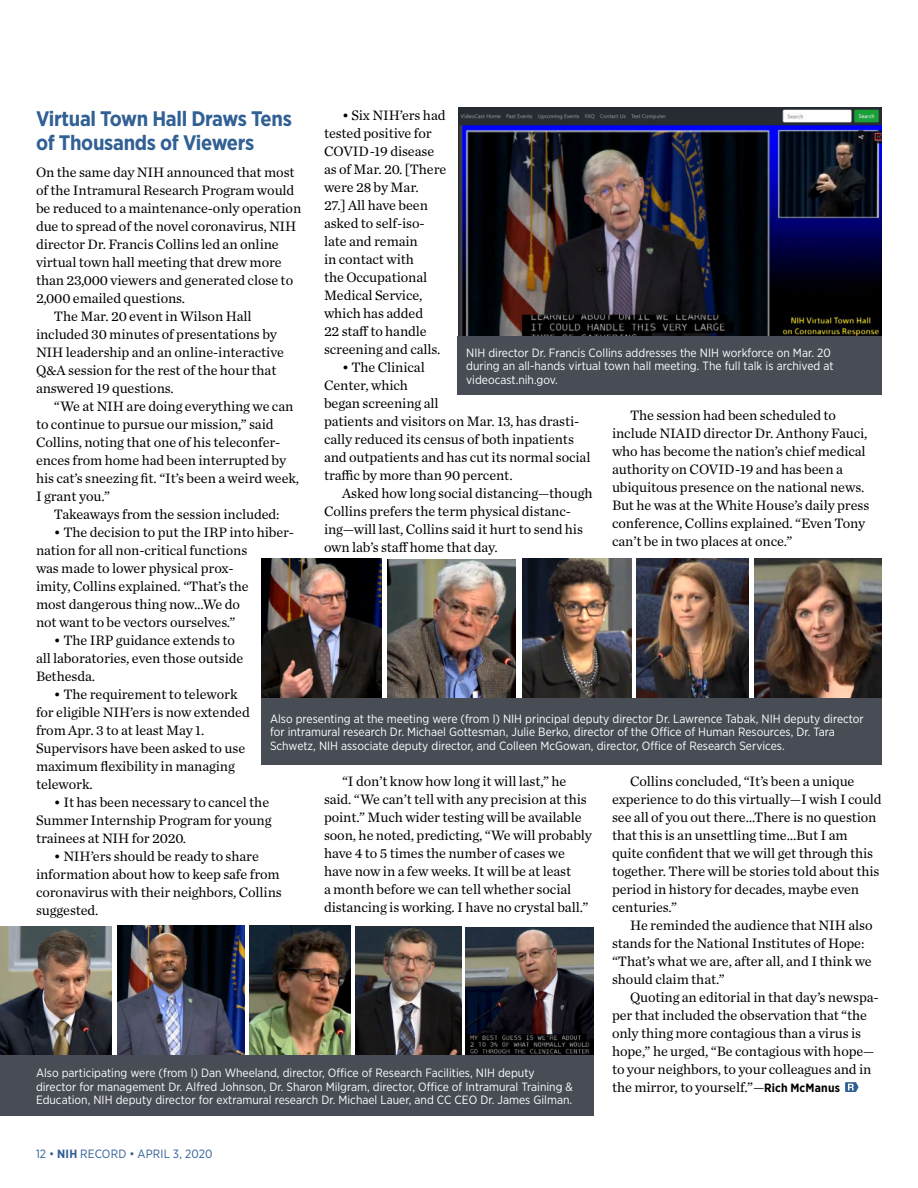
<style>
.page{position:relative;width:918px;height:1188px;background:#fff}
.page>*{position:absolute;margin:0;border:0;box-sizing:border-box;transform-origin:0 0}
.Head_1_Feature_Story{font:700 21px/24px "Gotham Narrow";letter-spacing:-.015em;color:#316094}
.Body_1{font:14.25px/18px "Chronicle Text G1";letter-spacing:-.005em;color:#000}
.Body_1_paragraph_1{font:14.25px/18px "Chronicle Text G1";letter-spacing:-.005em;color:#000}
.Photo_caption_revers{font:12px/13.5px "Gotham Narrow";color:#fff}
.t1{font:12px "Gotham Narrow";letter-spacing:.01em;color:#316094}
.s1{font-family:"Gotham Narrow";font-weight:700;font-size:12px}
.s2{font-weight:700}
</style>
<div class="page">
<img style="left:356px;top:926px;width:105px;height:130px">
<img style="left:458px;top:107px;width:424px;height:229px">
<img style="left:0;top:926px;width:112px;height:130px">
<img style="left:117px;top:926px;width:128px;height:130px">
<img style="left:261px;top:558px;width:120px;height:140px">
<img style="left:466px;top:927px;width:127px;height:129px">
<img style="left:754px;top:558px;width:128px;height:140px">
<img style="left:637px;top:558px;width:112px;height:140px">
<img style="left:522px;top:558px;width:110px;height:140px">
<img style="left:388px;top:560px;width:127px;height:138px">
<img style="left:250px;top:926px;width:101px;height:130px">
<div style="left:0;top:1056px;width:594px;height:60px;background:#474c55"></div>
<svg style="left:845px;top:1082px;width:14px;height:10px"></svg>
<div style="left:457px;top:336px;width:425px;height:58px;background:#474c55"></div>
<div style="left:261px;top:698px;width:621px;height:67px;background:#474c55"></div>
<p class="Body_1" style="left:324px;top:105px;width:124px;text-indent:18px">• Six NIH’ers had tested positive for<br>COVID-19 disease as of Mar. 20. [There were 28 by Mar.<br>27.] All have been asked to self-iso&shy;late and remain<br>in contact with<br>the Occupational<br>Medical Service, which has added<br>22 staff to handle screening and calls.</p>
<p class="Body_1" style="left:324px;top:357px;width:268px;text-indent:18px">• The Clinical<br>Center, which<br>began screening all<br>patients and visitors on Mar. 13, has drasti&shy;cally reduced its census of both inpatients and outpatients and has cut its normal social traffic by more than 90 percent.</p>
<p class="Body_1" style="left:324px;top:483px;width:270px;text-indent:18px">Asked how long social distancing—though Collins prefers the term physical distanc&shy;ing—will last, Collins said it hurt to send his own lab’s staff home that day.</p>
<p class="Head_1_Feature_Story" style="left:36px;top:106px;width:257px">Virtual Town Hall Draws Tens of Thousands of Viewers</p>
<p class="Body_1_paragraph_1" style="left:36px;top:162px;width:267px">On the same day NIH announced that most of the Intramural Research Program would be reduced to a maintenance-only operation due to spread of the novel coronavirus, NIH director Dr. Francis Collins led an online virtual town hall meeting that drew more than 23,000 viewers and generated close to 2,000 emailed questions.</p>
<p class="Body_1" style="left:36px;top:306px;width:249px;text-indent:18px">The Mar. 20 event in Wilson Hall included 30 minutes of presentations by NIH leadership and an online-interactive Q&amp;A session for the rest of the hour that answered 19 questions.</p>
<p class="Body_1" style="left:36px;top:396px;width:265px;text-indent:18px">“We at NIH are doing everything we can to continue to pursue our mission,” said Collins, noting that one of his teleconfer&shy;ences from home had been interrupted by his cat’s sneezing fit. “It’s been a weird week, I grant you.”</p>
<p class="Body_1" style="left:54px;top:504px;width:227px">Takeaways from the session included:</p>
<p class="Body_1" style="left:36px;top:522px;width:260px;text-indent:18px">• The decision to put the IRP into hiber&shy;nation for all non-critical functions<br>was made to lower physical prox-<br>imity, Collins explained. “That’s the<br>most dangerous thing now…We do<br>not want to be vectors ourselves.”</p>
<p class="Body_1" style="left:36px;top:630px;width:209px;text-indent:18px">• The IRP guidance extends to all laboratories, even those outside<br>Bethesda.</p>
<p class="Body_1" style="left:36px;top:684px;width:215px;text-indent:18px">• The requirement to telework for eligible NIH’ers is now extended from Apr. 3 to at least May 1.<br>Supervisors have been asked to use maximum flexibility in managing telework.</p>
<p class="Body_1" style="left:36px;top:792px;width:237px;text-indent:18px">• It has been necessary to cancel the<br>Summer Internship Program for young trainees at NIH for 2020.</p>
<p class="Body_1" style="left:36px;top:846px;width:247px;text-indent:18px">• NIH’ers should be ready to share information about how to keep safe from coronavirus with their neighbors, Collins suggested.</p>
<p class="Photo_caption_revers" style="left:466px;top:345px;width:369px">NIH director Dr. Francis Collins addresses the NIH workforce on Mar. 20 during an all-hands virtual town hall meeting. The full talk is archived at videocast.nih.gov.</p>
<p class="Body_1" style="left:612px;top:405px;width:259px;text-indent:18px">The session had been scheduled to include NIAID director Dr. Anthony Fauci, who has become the nation’s chief medical authority on COVID-19 and has been a ubiquitous presence on the national news.<br>But he was at the White House’s daily press conference, Collins explained. “Even Tony can’t be in two places at once.”</p>
<p class="Photo_caption_revers" style="left:270px;top:711px;width:595px">Also presenting at the meeting were (from l) NIH principal deputy director Dr. Lawrence Tabak, NIH deputy director for intramural research Dr. Michael Gottesman, Julie Berko, director of the Office of Human Resources, Dr. Tara<br>Schwetz, NIH associate deputy director, and Colleen McGowan, director, Office of Research Services.</p>
<p class="Body_1" style="left:612px;top:771px;width:271px;text-indent:18px">Collins concluded, “It’s been a unique experience to do this virtually—I wish I could see all of you out there…There is no question that this is an unsettling time…But I am quite confident that we will get through this together. There will be stories told about this period in history for decades, maybe even centuries.”</p>
<p class="Body_1" style="left:612px;top:915px;width:262px;text-indent:18px">He reminded the audience that NIH also stands for the National Institutes of Hope: “That’s what we are, after all, and I think we should claim that.”</p>
<p class="Body_1" style="left:612px;top:987px;width:268px;text-indent:18px">Quoting an editorial in that day’s newspa&shy;per that included the observation that “the only thing more contagious than a virus is hope,” he urged, “Be contagious with hope— to your neighbors, to your colleagues and in the mirror, to yourself.”—<span class="s1">Rich McManus</span></p>
<p class="Body_1" style="left:324px;top:771px;width:270px;text-indent:18px">“I don’t know how long it will last,” he said. “We can’t tell with any precision at this point.” Much wider testing will be available soon, he noted, predicting, “We will probably have 4 to 5 times the number of cases we have now in a few weeks. It will be at least<br>a month before we can tell whether social distancing is working. I have no crystal ball.”</p>
<p class="Photo_caption_revers" style="left:36px;top:1066px;width:538px">Also participating were (from l) Dan Wheeland, director, Office of Research Facilities, NIH deputy director for management Dr. Alfred Johnson, Dr. Sharon Milgram, director, Office of Intramural Training &amp;<br>Education, NIH deputy director for extramural research Dr. Michael Lauer, and CC CEO Dr. James Gilman.</p>
<p class="t1" style="left:36px;top:1146px;width:178px">12 • <span class="s2">NIH</span> RECORD • APRIL 3, 2020</p>
</div>
